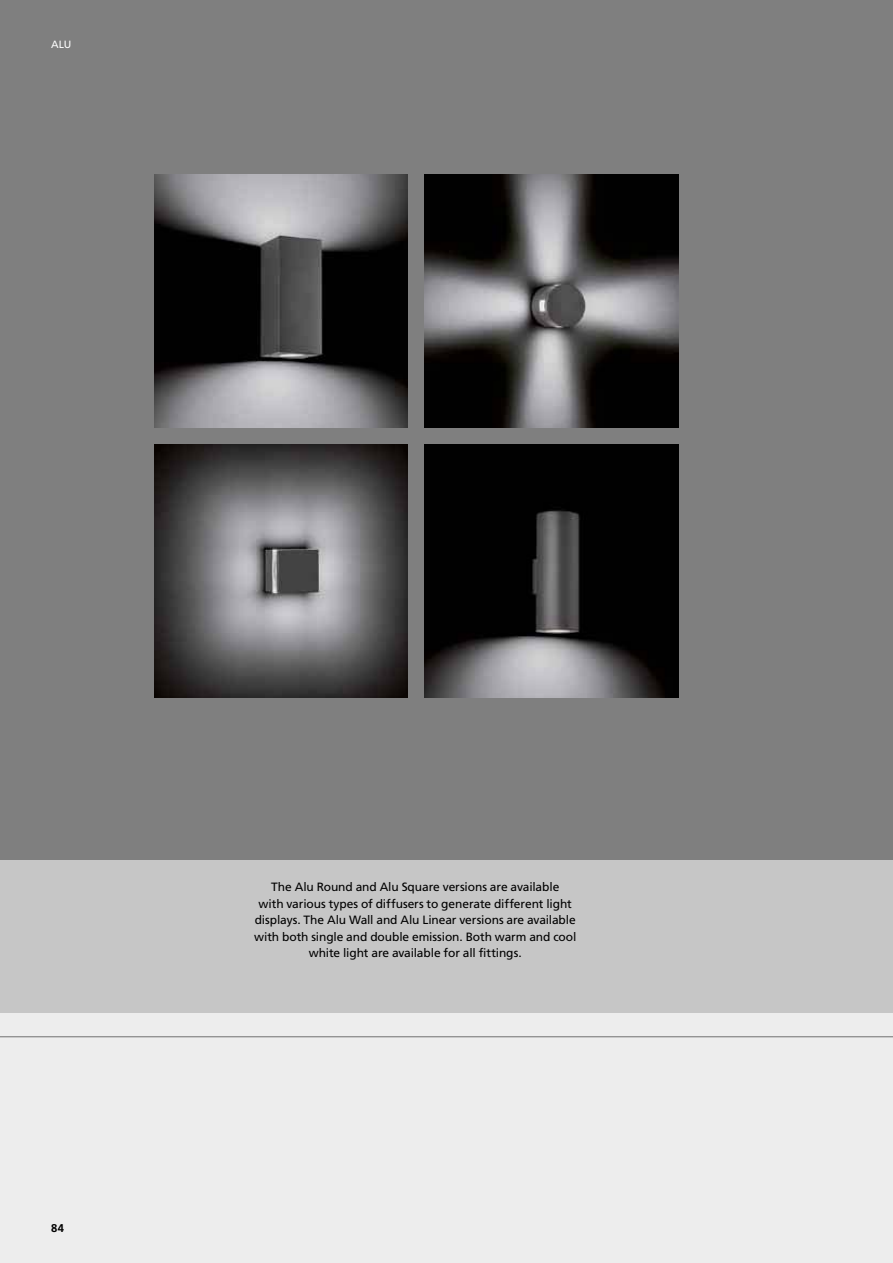
<style>
.page{position:relative;width:893px;height:1263px;background:#fff}
.page>*{position:absolute;margin:0;border:0;box-sizing:border-box;transform-origin:0 0}
.t1{font:12px/16.5px "Frutiger LT Std";letter-spacing:-.01em;color:#000;text-align:center}
.t2{font:700 11.25px "Frutiger LT Std";color:#000}
.t3{font:10.5px "Frutiger LT Std";color:#fff}
</style>
<div class="page">
<div style="left:0;top:1013px;width:893px;height:250px;background:#ededed"></div>
<div style="left:0;top:860px;width:893px;height:153px;background:#c6c6c6"></div>
<div style="left:0;top:0;width:893px;height:860px;background:#7f7f7f"></div>
<img style="left:425px;top:445px;width:253px;height:253px">
<img style="left:154px;top:445px;width:254px;height:253px">
<img style="left:425px;top:174px;width:253px;height:254px">
<img style="left:154px;top:174px;width:254px;height:254px">
<hr style="left:0;top:1036px;width:893px;height:1px;background:#706f6f">
<p class="t3" style="left:51px;top:39px;width:22px">ALU</p>
<p class="t2" style="left:51px;top:1221px;width:14px">84</p>
<p class="t1" style="left:254px;top:879px;width:324px">The Alu Round and Alu Square versions are available<br>with various types of diffusers to generate different light displays. The Alu Wall and Alu Linear versions are available with both single and double emission. Both warm and cool white light are available for all fittings.</p>
</div>
